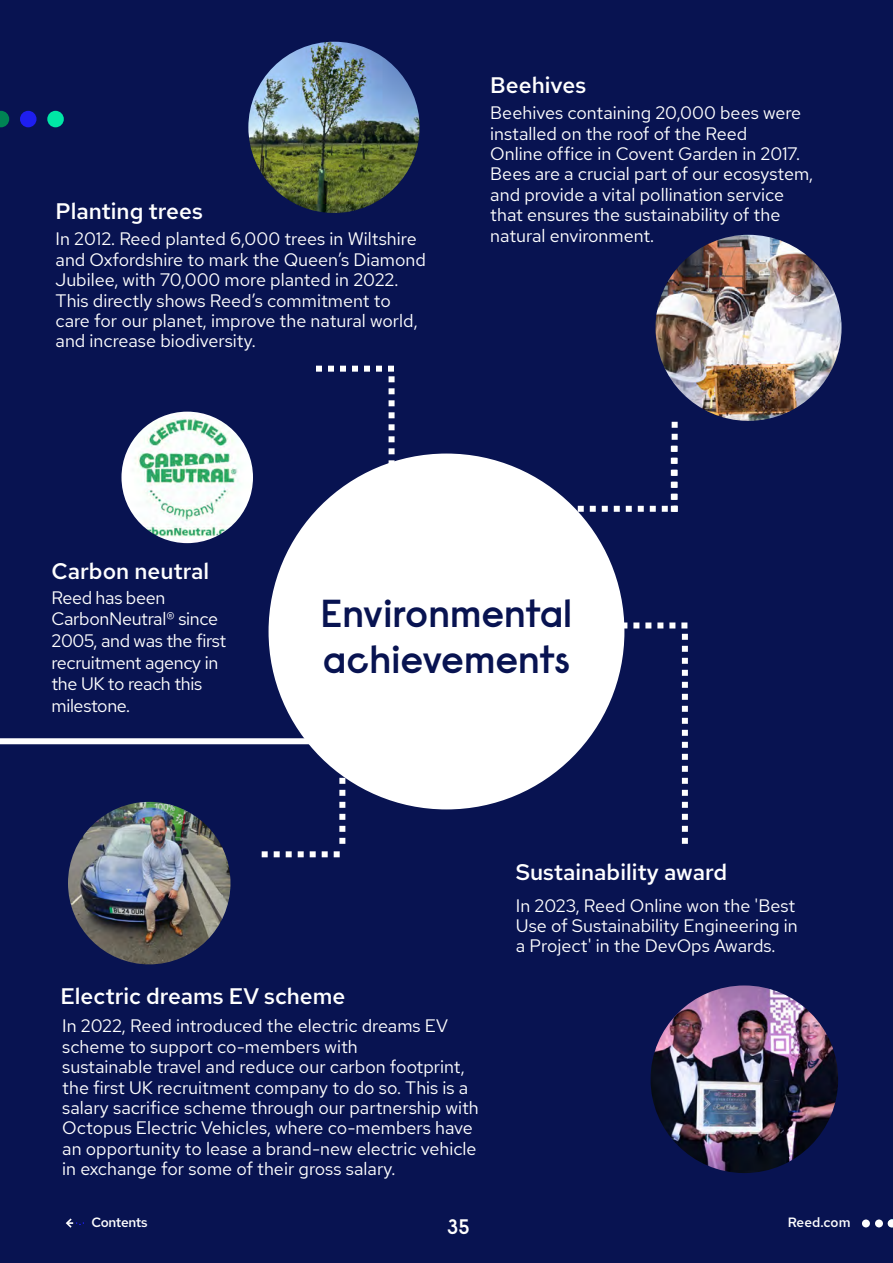
<style>
.page{position:relative;width:893px;height:1263px;background:#fff}
.page>*{position:absolute;margin:0;border:0;box-sizing:border-box;transform-origin:0 0}
.t1{font:600 39px/46.8px "Raisonne Pro";color:#081351}
.t2{font:500 22.5px "Red Hat Text";color:#fff}
.t3{font:600 21px "Raisonne Pro";color:#fff}
.t4{font:18px/20.4px "Red Hat Text";color:#fff}
.t5{font:18px/21.6px "Red Hat Text";letter-spacing:-.02em;color:#fff}
.t6{font:500 13.5px "Red Hat Text";letter-spacing:-.025em;color:#fff}
</style>
<div class="page">
<div style="left:1px;top:0;width:892px;height:1263px;background:#081351"></div>
<div style="left:47px;top:111px;width:17px;height:16px;background:#00e6a6;border-radius:50%"></div>
<div style="left:20px;top:111px;width:17px;height:16px;background:#1e1ef0;border-radius:50%"></div>
<svg style="left:0;top:111px;width:9px;height:16px"></svg>
<div style="left:0;top:738px;width:334px;height:6px;background:#fff"></div>
<div style="left:875px;top:1219px;width:8px;height:8px;background:#fff;border-radius:50%"></div>
<svg style="left:888px;top:1219px;width:5px;height:9px"></svg>
<div style="left:862px;top:1219px;width:8px;height:8px;background:#fff;border-radius:50%"></div>
<svg style="left:65px;top:1218px;width:19px;height:10px"></svg>
<div style="left:269px;top:453px;width:355px;height:356px;background:#fff;border-radius:50%"></div>
<svg style="left:316px;top:366px;width:80px;height:100px"></svg>
<svg style="left:262px;top:851px;width:78px;height:6px"></svg>
<svg style="left:339px;top:775px;width:6px;height:69px"></svg>
<svg style="left:410px;top:421px;width:268px;height:91px"></svg>
<svg style="left:621px;top:622px;width:67px;height:222px"></svg>
<img style="left:248px;top:42px;width:172px;height:171px;border-radius:86px">
<img style="left:655px;top:235px;width:186px;height:186px;border-radius:93px">
<img style="left:68px;top:802px;width:162px;height:162px;border-radius:81px">
<img style="left:651px;top:985px;width:187px;height:188px;border-radius:94px">
<img style="left:121px;top:412px;width:132px;height:131px;border-radius:66px">
<p class="t2" style="left:56px;top:196px;width:149px">Planting trees</p>
<p class="t4" style="left:56px;top:229px;width:372px">In 2012. Reed planted 6,000 trees in Wiltshire and Oxfordshire to mark the Queen’s Diamond Jubilee, with 70,000 more planted in 2022.<br>This directly shows Reed’s commitment to care for our planet, improve the natural world, and increase biodiversity.</p>
<p class="t2" style="left:490px;top:70px;width:97px">Beehives</p>
<p class="t4" style="left:490px;top:102px;width:324px">Beehives containing 20,000 bees were installed on the roof of the Reed<br>Online office in Covent Garden in 2017.<br>Bees are a crucial part of our ecosystem, and provide a vital pollination service that ensures the sustainability of the natural environment.</p>
<p class="t2" style="left:51px;top:556px;width:159px">Carbon neutral</p>
<p class="t5" style="left:51px;top:586px;width:176px">Reed has been<br>CarbonNeutral® since<br>2005, and was the first recruitment agency in the UK to reach this milestone.</p>
<h1 class="t1" style="left:321px;top:589px;width:253px">Environmental achievements</h1>
<p class="t2" style="left:516px;top:857px;width:213px">Sustainability award</p>
<p class="t4" style="left:516px;top:895px;width:284px">In 2023, Reed Online won the 'Best<br>Use of Sustainability Engineering in a Project' in the DevOps Awards.</p>
<p class="t2" style="left:60px;top:982px;width:287px">Electric dreams EV scheme</p>
<p class="t4" style="left:62px;top:1015px;width:418px">In 2022, Reed introduced the electric dreams EV scheme to support co-members with<br>sustainable travel and reduce our carbon footprint, the first UK recruitment company to do so. This is a salary sacrifice scheme through our partnership with Octopus Electric Vehicles, where co-members have an opportunity to lease a brand-new electric vehicle in exchange for some of their gross salary.</p>
<p class="t6" style="left:92px;top:1213px;width:58px">Contents</p>
<p class="t6" style="left:788px;top:1213px;width:64px">Reed.com</p>
<p class="t3" style="left:447px;top:1213px;width:24px">35</p>
</div>
